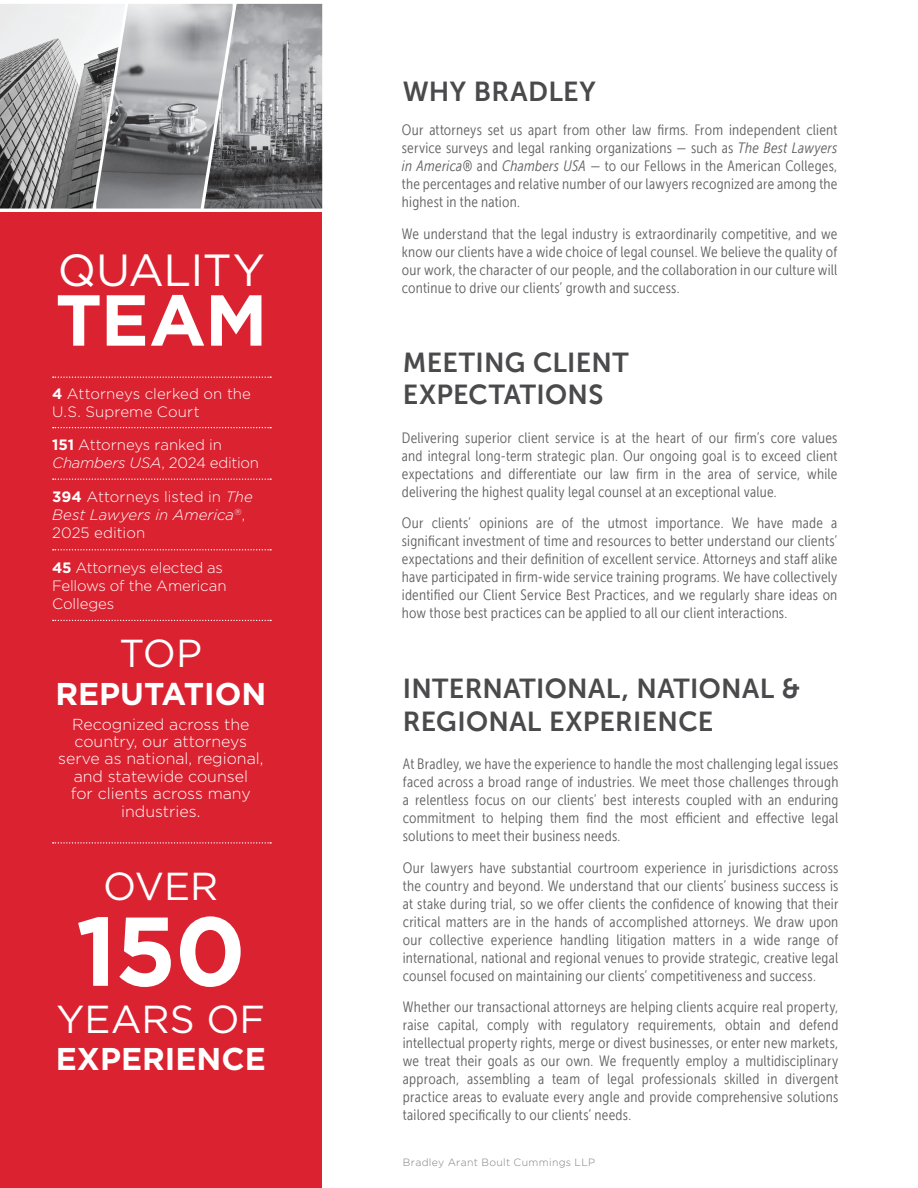
<style>
.page{position:relative;width:918px;height:1188px;background:#fff}
.page>*{position:absolute;margin:0;border:0;box-sizing:border-box;transform-origin:0 0}
.t1{font:700 97.5px "Gotham";color:#fff}
.t2{font:700 72px "Gotham";color:#fff}
.t3{font:45px "Gotham";letter-spacing:-.01em;color:#fff}
.t4{font:39px "Gotham";color:#fff}
.t5{font:700 31.5px "Gotham";color:#fff}
.t6{font:27px/32.4px "Museo Sans 700";letter-spacing:.015em;color:#4a4a4c}
.t7{font:300 15.9px/17.5px "Gotham";color:#fff;text-align:center}
.t8{font:15px/18px "Museo Sans Cond 300";letter-spacing:.015em;color:#636162;text-align:justify}
.t9{font:300 15px/18px "Gotham";letter-spacing:-.005em;color:#fff}
.t10{font:300 10.5px "Gotham";letter-spacing:.03em;color:#837f7f}
.s1{font-weight:700}
.s2{font-style:italic}
</style>
<div class="page">
<div style="left:0;top:212px;width:322px;height:976px;background:#db2230"></div>
<img style="left:0;top:4px;width:96px;height:205px">
<img style="left:233px;top:4px;width:89px;height:205px">
<img style="left:96px;top:4px;width:137px;height:205px">
<svg style="left:53px;top:377px;width:218px;height:1px"></svg>
<svg style="left:53px;top:427px;width:218px;height:1px"></svg>
<svg style="left:53px;top:478px;width:218px;height:2px"></svg>
<svg style="left:53px;top:549px;width:218px;height:1px"></svg>
<svg style="left:53px;top:620px;width:218px;height:1px"></svg>
<svg style="left:53px;top:842px;width:218px;height:2px"></svg>
<h3 class="t3" style="left:58px;top:241px;width:209px">QUALITY</h3>
<h2 class="t2" style="left:55px;top:272px;width:214px">TEAM</h2>
<p class="t9" style="left:52px;top:384px;width:200px"><span class="s1">4</span> Attorneys clerked on the<br>U.S. Supreme Court</p>
<p class="t9" style="left:52px;top:436px;width:209px"><span class="s1">151</span> Attorneys ranked in<br><span class="s2">Chambers USA</span>, 2024 edition</p>
<p class="t9" style="left:52px;top:488px;width:202px"><span class="s1">394</span> Attorneys listed in <span class="s2">The<br>Best Lawyers in America</span><sup>®</sup>,<br>2025 edition</p>
<p class="t9" style="left:52px;top:558px;width:176px"><span class="s1">45</span> Attorneys elected as<br>Fellows of the American<br>Colleges</p>
<h3 class="t4" style="left:120px;top:629px;width:84px">TOP</h3>
<h3 class="t5" style="left:55px;top:673px;width:213px">REPUTATION</h3>
<p class="t7" style="left:58px;top:715px;width:207px">Recognized across the country, our attorneys serve as national, regional, and statewide counsel<br>for clients across many industries.</p>
<h3 class="t4" style="left:103px;top:861px;width:117px">OVER</h3>
<h1 class="t1" style="left:76px;top:887px;width:172px">150</h1>
<h3 class="t4" style="left:57px;top:994px;width:210px">YEARS OF</h3>
<h3 class="t5" style="left:56px;top:1038px;width:212px">EXPERIENCE</h3>
<h3 class="t6" style="left:403px;top:76px;width:194px">WHY BRADLEY</h3>
<p class="t8" style="left:402px;top:121px;width:437px">Our attorneys set us apart from other law firms. From independent client service surveys and legal ranking organizations — such as <span class="s2">The Best Lawyers in America®</span> and <span class="s2">Chambers USA</span> — to our Fellows in the American Colleges, the percentages and relative number of our lawyers recognized are among the highest in the nation.</p>
<p class="t8" style="left:402px;top:225px;width:437px">We understand that the legal industry is extraordinarily competitive, and we know our clients have a wide choice of legal counsel. We believe the quality of our work, the character of our people, and the collaboration in our culture will continue to drive our clients’ growth and success.</p>
<h3 class="t6" style="left:403px;top:346px;width:227px">MEETING CLIENT<br>EXPECTATIONS</h3>
<p class="t8" style="left:402px;top:429px;width:437px">Delivering superior client service is at the heart of our firm’s core values and integral long-term strategic plan. Our ongoing goal is to exceed client expectations and differentiate our law firm in the area of service, while delivering the highest quality legal counsel at an exceptional value.</p>
<p class="t8" style="left:402px;top:514px;width:437px">Our clients’ opinions are of the utmost importance. We have made a significant investment of time and resources to better understand our clients’ expectations and their definition of excellent service. Attorneys and staff alike have participated in firm-wide service training programs. We have collectively identified our Client Service Best Practices, and we regularly share ideas on how those best practices can be applied to all our client interactions.</p>
<h3 class="t6" style="left:403px;top:673px;width:399px">INTERNATIONAL, NATIONAL &amp;<br>REGIONAL EXPERIENCE</h3>
<p class="t8" style="left:403px;top:755px;width:437px">At Bradley, we have the experience to handle the most challenging legal issues faced across a broad range of industries. We meet those challenges through a relentless focus on our clients’ best interests coupled with an enduring commitment to helping them find the most efficient and effective legal solutions to meet their business needs.</p>
<p class="t8" style="left:403px;top:859px;width:437px">Our lawyers have substantial courtroom experience in jurisdictions across the country and beyond. We understand that our clients’ business success is at stake during trial, so we offer clients the confidence of knowing that their critical matters are in the hands of accomplished attorneys. We draw upon our collective experience handling litigation matters in a wide range of international, national and regional venues to provide strategic, creative legal counsel focused on maintaining our clients’ competitiveness and success.</p>
<p class="t8" style="left:403px;top:998px;width:437px">Whether our transactional attorneys are helping clients acquire real property, raise capital, comply with regulatory requirements, obtain and defend intellectual property rights, merge or divest businesses, or enter new markets, we treat their goals as our own. We frequently employ a multidisciplinary approach, assembling a team of legal professionals skilled in divergent practice areas to evaluate every angle and provide comprehensive solutions tailored specifically to our clients’ needs.</p>
<p class="t10" style="left:403px;top:1156px;width:194px">Bradley Arant Boult Cummings LLP</p>
</div>
